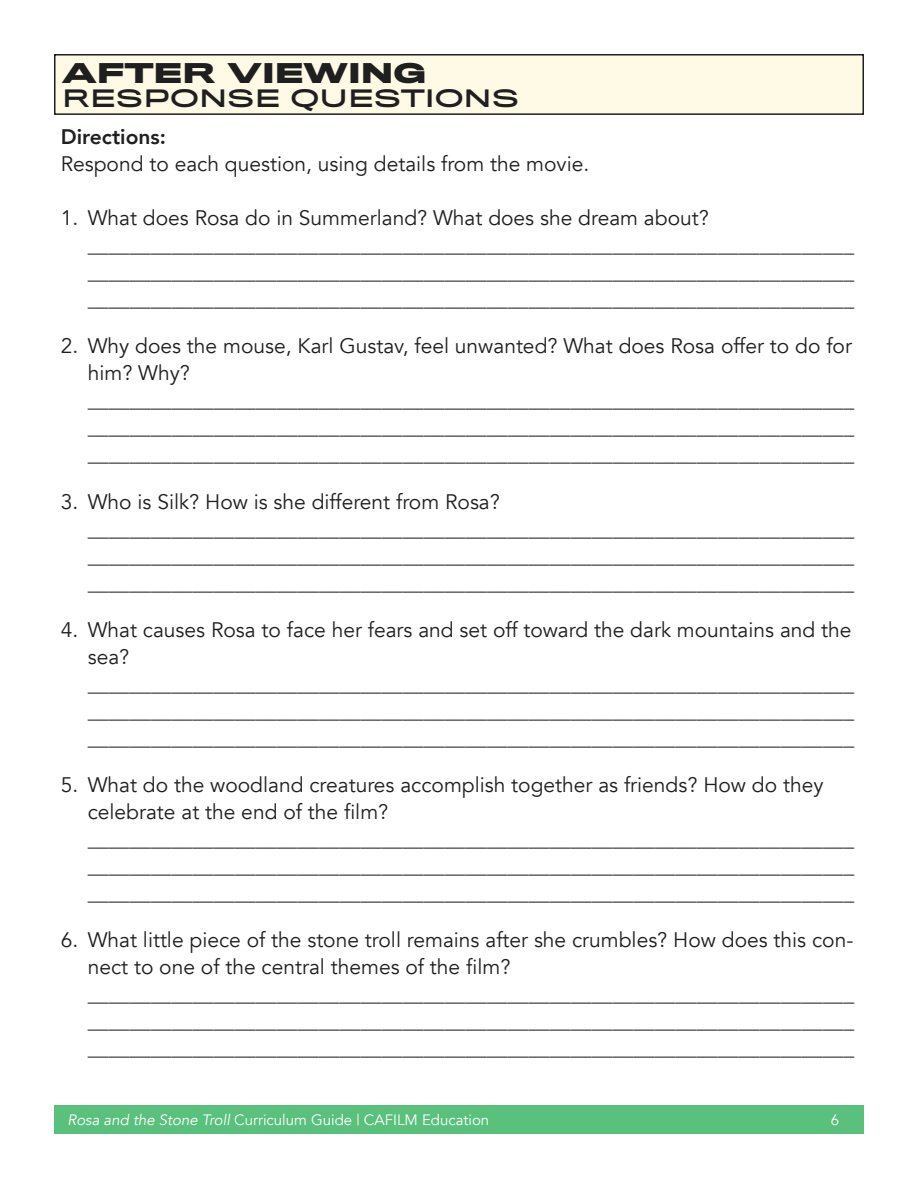
<style>
.page{position:relative;width:918px;height:1188px;background:#fff}
.page>*{position:absolute;margin:0;border:0;box-sizing:border-box;transform-origin:0 0}
.t1{font:700 25.5px "Titling Gothic FB Extended";color:#1f1f1f}
.t2{font:22.5px "Titling Gothic FB Extended Standard";color:#1f1f1f}
.t3{font:21px/27px "Avenir";color:#1f1f1f}
.t4{font:800 21px "Avenir";color:#1f1f1f}
.t5{font:15px "Avenir";color:#fff}
.s1{font-style:italic}
</style>
<div class="page">
<div style="left:54px;top:1105px;width:810px;height:29px;background:#59c17c"></div>
<div style="left:55px;top:55px;width:808px;height:59px;background:#fffae6"></div>
<div style="left:54px;top:54px;width:810px;height:61px;border:2px solid #1f1f1f"></div>
<p class="t1" style="left:62px;top:56px;width:365px">AFTER VIEWING</p>
<p class="t2" style="left:62px;top:84px;width:459px">RESPONSE QUESTIONS</p>
<p class="t4" style="left:61px;top:120px;width:107px">Directions:</p>
<p class="t3" style="left:61px;top:151px;width:530px">Respond to each question, using details from the movie.</p>
<p class="t3" style="left:88px;top:205px;width:768px;text-indent:-27px">1. What does Rosa do in Summerland? What does she dream about? _________________________________________________________________________ _________________________________________________________________________ _________________________________________________________________________</p>
<p class="t3" style="left:88px;top:333px;width:768px;text-indent:-27px">2. Why does the mouse, Karl Gustav, feel unwanted? What does Rosa offer to do for him? Why? _________________________________________________________________________ _________________________________________________________________________ _________________________________________________________________________</p>
<p class="t3" style="left:88px;top:488px;width:768px;text-indent:-27px">3. Who is Silk? How is she different from Rosa? _________________________________________________________________________ _________________________________________________________________________ _________________________________________________________________________</p>
<p class="t3" style="left:88px;top:617px;width:768px;text-indent:-27px">4. What causes Rosa to face her fears and set off toward the dark mountains and the sea? _________________________________________________________________________ _________________________________________________________________________ _________________________________________________________________________</p>
<p class="t3" style="left:88px;top:772px;width:768px;text-indent:-27px">5. What do the woodland creatures accomplish together as friends? How do they celebrate at the end of the film? _________________________________________________________________________ _________________________________________________________________________ _________________________________________________________________________</p>
<p class="t3" style="left:88px;top:927px;width:768px;text-indent:-27px">6. What little piece of the stone troll remains after she crumbles? How does this con&shy;nect to one of the central themes of the film? _________________________________________________________________________ _________________________________________________________________________ _________________________________________________________________________</p>
<p class="t5" style="left:68px;top:1111px;width:423px"><span class="s1">Rosa and the Stone Troll</span> Curriculum Guide | CAFILM Education</p>
<p class="t5" style="left:831px;top:1111px;width:10px">6</p>
</div>
